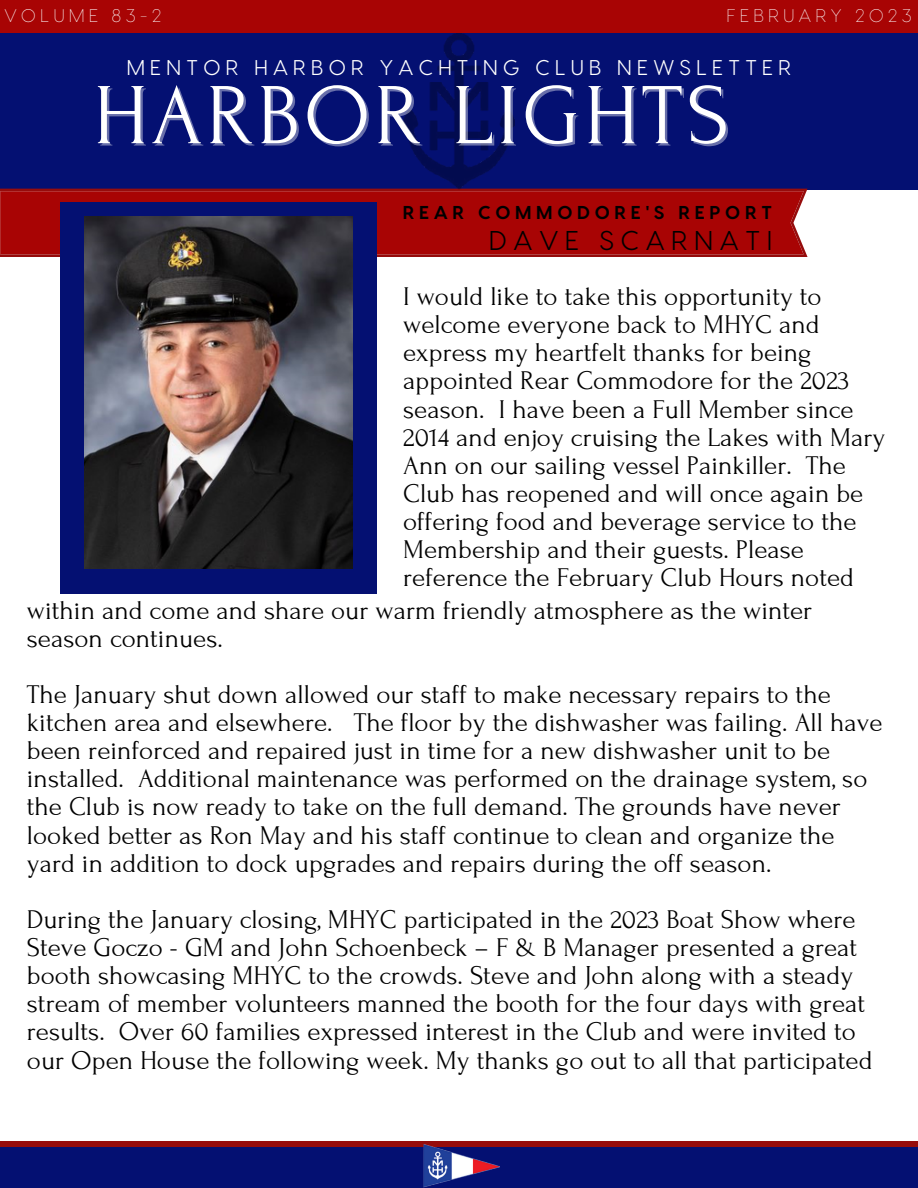
<style>
.page{position:relative;width:918px;height:1188px;background:#fff}
.page>*{position:absolute;margin:0;border:0;box-sizing:border-box;transform-origin:0 0}
.t1{font:86.55px "Forum";letter-spacing:.05em;color:#fff}
.t2{font:27.15px "Visby CF";letter-spacing:.25em;color:#000}
.t3{font:27px/28.2px "Forum";color:#000}
.t4{font:21.3px "Visby CF";letter-spacing:.25em;color:#fff}
.t5{font:700 18.6px "Visby CF";letter-spacing:.25em;color:#000}
.t6{font:100 18.3px "Visby CF";letter-spacing:.25em;color:#fdfdfe}
</style>
<div class="page">
<div style="left:0;top:0;width:918px;height:190px;background:#041072"></div>
<svg style="left:0;top:189px;width:807px;height:68px;background:#a70909"></svg>
<div style="left:61px;top:202px;width:316px;height:392px;background:#041072"></div>
<div style="left:0;top:0;width:918px;height:33px;background:#a80404"></div>
<img style="left:403px;top:34px;width:112px;height:156px">
<img style="left:85px;top:217px;width:268px;height:352px">
<div style="left:0;top:1141px;width:918px;height:47px;background:#960c0c"></div>
<div style="left:0;top:1147px;width:918px;height:41px;background:#041072"></div>
<img style="left:423px;top:1144px;width:77px;height:44px">
<p class="t6" style="left:4px;top:3px;width:158px">VOLUME 83-2</p>
<p class="t6" style="left:727px;top:3px;width:186px">FEBRUARY 2023</p>
<p class="t4" style="left:127px;top:54px;width:666px">MENTOR HARBOR YACHTING CLUB NEWSLETTER</p>
<h1 class="t1" style="left:93px;top:69px;width:638px">HARBOR LIGHTS</h1>
<p class="t5" style="left:403px;top:200px;width:371px">REAR COMMODORE'S REPORT</p>
<p class="t2" style="left:489px;top:222px;width:284px">DAVE SCARNATI</p>
<p class="t3" style="left:403px;top:283px;width:484px">I would like to take this opportunity to welcome everyone back to MHYC and express my heartfelt thanks for being appointed Rear Commodore for the 2023 season. I have been a Full Member since 2014 and enjoy cruising the Lakes with Mary Ann on our sailing vessel Painkiller. The Club has reopened and will once again be offering food and beverage service to the Membership and their guests. Please reference the February Club Hours noted</p>
<p class="t3" style="left:27px;top:596px;width:787px">within and come and share our warm friendly atmosphere as the winter season continues.</p>
<p class="t3" style="left:27px;top:681px;width:857px">The January shut down allowed our staff to make necessary repairs to the kitchen area and elsewhere. The floor by the dishwasher was failing. All have been reinforced and repaired just in time for a new dishwasher unit to be installed. Additional maintenance was performed on the drainage system, so the Club is now ready to take on the full demand. The grounds have never looked better as Ron May and his staff continue to clean and organize the yard in addition to dock upgrades and repairs during the off season.</p>
<p class="t3" style="left:27px;top:906px;width:847px">During the January closing, MHYC participated in the 2023 Boat Show where Steve Goczo - GM and John Schoenbeck – F &amp; B Manager presented a great booth showcasing MHYC to the crowds. Steve and John along with a steady stream of member volunteers manned the booth for the four days with great results. Over 60 families expressed interest in the Club and were invited to our Open House the following week. My thanks go out to all that participated</p>
</div>
